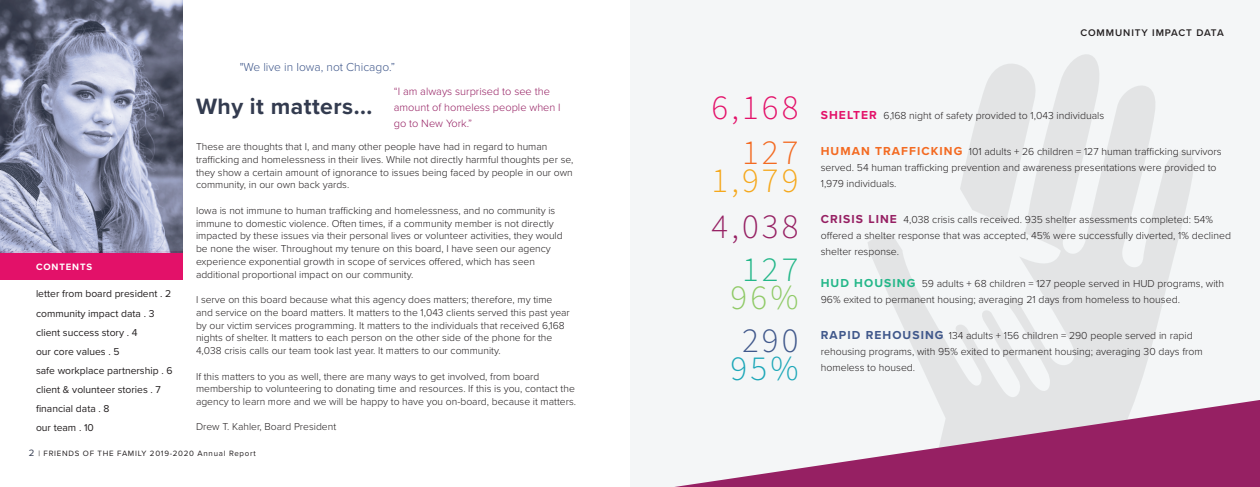
<style>
.page{position:relative;width:1260px;height:487px;background:#fff}
.page>*{position:absolute;margin:0;border:0;box-sizing:border-box;transform-origin:0 0}
.t1{font:300 35px "Source Sans Pro";color:#f5a81c}
.t2{font:300 35px "Source Sans Pro";color:#e31169}
.t3{font:300 35px "Source Sans Pro";color:#962063}
.t4{font:300 35px "Source Sans Pro";color:#f36a21}
.t5{font:300 35px "Source Sans Pro";color:#24b789}
.t6{font:300 35px "Source Sans Pro";color:#8fca66}
.t7{font:300 35px "Source Sans Pro";color:#40588b}
.t8{font:300 35px "Source Sans Pro";color:#1ca7b8}
.t9{font:700 23px "Proxima Nova";letter-spacing:.02em;color:#333b4f}
.t10{font:300 12px "Proxima Nova";color:#40588b}
.t11{font:300 11px/16px "Proxima Nova";color:#962063}
.t12{font:300 10.5px/16px "Proxima Nova";color:#231f20}
.t13{font:300 10.3px/12.7px "Proxima Nova";color:#231f20}
.t14{font:10.3px/19.1px "Proxima Nova";color:#231f20}
.t15{font:600 10px "Proxima Nova";letter-spacing:.09em;color:#231f20}
.t16{font:700 9.5px "Proxima Nova";letter-spacing:.09em;color:#fff}
.t17{font:8px "Proxima Nova";letter-spacing:.09em;color:#231f20}
.s1{font-size:9.5px;color:#333b4f}
.s2{font-weight:700;font-size:12px;color:#e31169}
.s3{font-weight:700;font-size:12px;color:#f36a21}
.s4{font-weight:700;font-size:12px;color:#962063}
.s5{font-weight:700;font-size:12px;color:#24b789}
.s6{font-weight:700;font-size:12px;color:#40588b}
</style>
<div class="page">
<div style="left:0;top:251px;width:182px;height:29px;background:#e31169"></div>
<div style="left:630px;top:0;width:630px;height:487px;background:#f4f6f7"></div>
<svg style="left:960px;top:54px;width:233px;height:162px;fill:#e3e4e5"></svg>
<svg style="left:675px;top:216px;width:585px;height:271px"></svg>
<img style="left:0;top:0;width:182px;height:252px">
<p class="t10" style="left:240px;top:58px;width:157px">"We live in Iowa, not Chicago.”</p>
<p class="t16" style="left:36px;top:259px;width:58px">CONTENTS</p>
<p class="t14" style="left:36px;top:284px;width:138px">letter from board president . 2 community impact data . 3 client success story . 4<br>our core values . 5<br>safe workplace partnership . 6 client &amp; volunteer stories . 7 financial data . 8<br>our team . 10</p>
<h2 class="t9" style="left:196px;top:89px;width:178px">Why it matters...</h2>
<p class="t11" style="left:394px;top:83px;width:168px">“I am always surprised to see the amount of homeless people when I go to New York.”</p>
<p class="t13" style="left:196px;top:140px;width:379px">These are thoughts that I, and many other people have had in regard to human trafficking and homelessness in their lives. While not directly harmful thoughts per se, they show a certain amount of ignorance to issues being faced by people in our own community, in our own back yards.</p>
<p class="t13" style="left:196px;top:203px;width:368px">Iowa is not immune to human trafficking and homelessness, and no community is immune to domestic violence. Often times, if a community member is not directly impacted by these issues via their personal lives or volunteer activities, they would be none the wiser. Throughout my tenure on this board, I have seen our agency experience exponential growth in scope of services offered, which has seen additional proportional impact on our community.</p>
<p class="t13" style="left:196px;top:293px;width:375px">I serve on this board because what this agency does matters; therefore, my time and service on the board matters. It matters to the 1,043 clients served this past year by our victim services programming. It matters to the individuals that received 6,168 nights of shelter. It matters to each person on the other side of the phone for the 4,038 crisis calls our team took last year. It matters to our community.</p>
<p class="t13" style="left:196px;top:369px;width:382px">If this matters to you as well, there are many ways to get involved, from board membership to volunteering to donating time and resources. If this is you, contact the agency to learn more and we will be happy to have you on-board, because it matters.</p>
<p class="t13" style="left:196px;top:420px;width:142px">Drew T. Kahler, Board President</p>
<p class="t17" style="left:29px;top:448px;width:229px"><span class="s1">2</span> | FRIENDS OF THE FAMILY 2019-2020 Annual Report</p>
<h1 class="t2" style="left:712px;top:84px;width:88px">6,168</h1>
<h1 class="t4" style="left:742px;top:129px;width:58px">127</h1>
<h1 class="t1" style="left:712px;top:157px;width:88px">1,979</h1>
<h1 class="t3" style="left:712px;top:203px;width:88px">4,038</h1>
<h1 class="t5" style="left:742px;top:245px;width:58px">127</h1>
<h1 class="t6" style="left:731px;top:273px;width:69px">96%</h1>
<h1 class="t7" style="left:742px;top:316px;width:58px">290</h1>
<h1 class="t8" style="left:731px;top:344px;width:69px">95%</h1>
<p class="t15" style="left:1080px;top:25px;width:145px">COMMUNITY IMPACT DATA</p>
<p class="t12" style="left:821px;top:106px;width:285px"><span class="s2">SHELTER</span> 6,168 night of safety provided to 1,043 individuals</p>
<p class="t12" style="left:821px;top:142px;width:402px"><span class="s3">HUMAN TRAFFICKING</span> 101 adults + 26 children = 127 human trafficking survivors served. 54 human trafficking prevention and awareness presentations were provided to<br>1,979 individuals.</p>
<p class="t12" style="left:821px;top:210px;width:412px"><span class="s4">CRISIS LINE</span> 4,038 crisis calls received. 935 shelter assessments completed: 54% offered a shelter response that was accepted, 45% were successfully diverted, 1% declined shelter response.</p>
<p class="t12" style="left:821px;top:274px;width:405px"><span class="s5">HUD HOUSING</span> 59 adults + 68 children = 127 people served in HUD programs, with<br>96% exited to permanent housing; averaging 21 days from homeless to housed.</p>
<p class="t12" style="left:821px;top:326px;width:384px"><span class="s6">RAPID REHOUSING</span> 134 adults + 156 children = 290 people served in rapid rehousing programs, with 95% exited to permanent housing; averaging 30 days from homeless to housed.</p>
</div>
